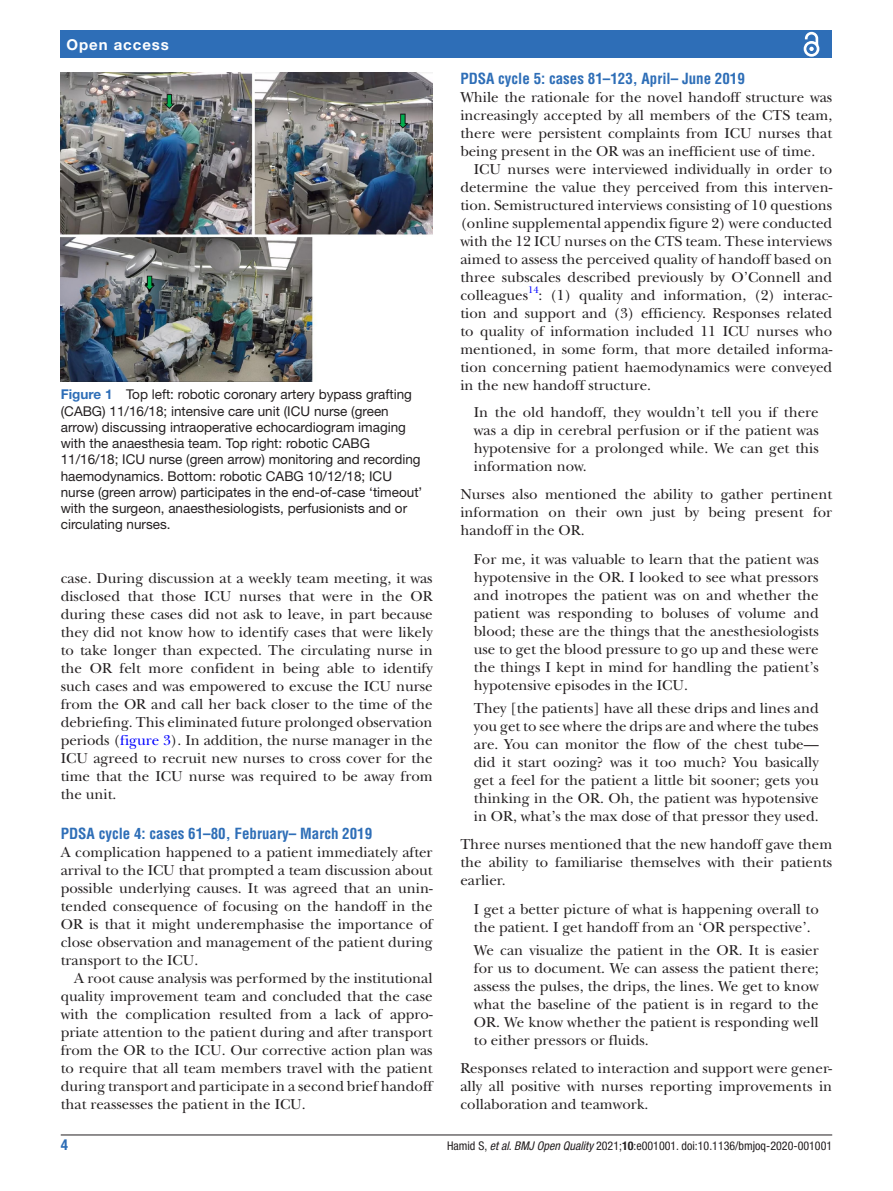
<style>
.page{position:relative;width:893px;height:1191px;background:#fff}
.page>*{position:absolute;margin:0;border:0;box-sizing:border-box;transform-origin:0 0}
.t1{font:15px/18px "New Baskerville";color:#231f20;text-align:justify}
.t2{font:700 condensed 15px "Helvetica LT Std";color:#2e6eb7}
.t3{font:700 15px "Helvetica Neue LT Std";letter-spacing:.065em;color:#fff}
.t4{font:700 condensed 15px "Helvetica Neue LT Std";color:#2e6eb7}
.t5{font:13.5px/16.2px "Helvetica Neue LT Std";color:#231f20}
.t6{font:condensed 12px "Helvetica Neue LT Std";color:#231f20}
.s1{font-weight:700;color:#2e6eb7}
.s2{color:#00f}
.s3{font-style:italic}
.s4{font-weight:700}
</style>
<div class="page">
<hr style="left:61px;top:1134px;width:771px;height:1px;background:#231f20">
<div style="left:61px;top:31px;width:771px;height:27px;background:#2e6eb7"></div>
<svg style="left:803px;top:31px;width:17px;height:26px"></svg>
<img style="left:61px;top:73px;width:372px;height:309px">
<p class="t3" style="left:66px;top:35px;width:104px">Open access</p>
<p class="t5" style="left:61px;top:386px;width:363px"><span class="s1">Figure 1</span> Top left: robotic coronary artery bypass grafting (CABG) 11/16/18; intensive care unit (ICU nurse (green arrow) discussing intraoperative echocardiogram imaging with the anaesthesia team. Top right: robotic CABG 11/16/18; ICU nurse (green arrow) monitoring and recording haemodynamics. Bottom: robotic CABG 10/12/18; ICU nurse (green arrow) participates in the end-of-case ‘timeout’ with the surgeon, anaesthesiologists, perfusionists and or circulating nurses.</p>
<p class="t1" style="left:61px;top:569px;width:373px">case. During discussion at a weekly team meeting, it was disclosed that those ICU nurses that were in the OR during these cases did not ask to leave, in part because they did not know how to identify cases that were likely to take longer than expected. The circulating nurse in the OR felt more confident in being able to identify such cases and was empowered to excuse the ICU nurse from the OR and call her back closer to the time of the debriefing. This eliminated future prolonged observation periods (<span class="s2">figure 3</span>). In addition, the nurse manager in the ICU agreed to recruit new nurses to cross cover for the time that the ICU nurse was required to be away from the unit.</p>
<p class="t2" style="left:61px;top:823px;width:313px">PDSA cycle 4: cases 61–80, February– March 2019</p>
<p class="t1" style="left:61px;top:843px;width:373px">A complication happened to a patient immediately after arrival to the ICU that prompted a team discussion about possible underlying causes. It was agreed that an unin&shy;tended consequence of focusing on the handoff in the OR is that it might underemphasise the importance of close observation and management of the patient during transport to the ICU.</p>
<p class="t1" style="left:61px;top:969px;width:373px;text-indent:14px">A root cause analysis was performed by the institutional quality improvement team and concluded that the case with the complication resulted from a lack of appro&shy;priate attention to the patient during and after transport from the OR to the ICU. Our corrective action plan was to require that all team members travel with the patient during transport and participate in a second brief handoff that reassesses the patient in the ICU.</p>
<p class="t2" style="left:460px;top:69px;width:286px">PDSA cycle 5: cases 81–123, April– June 2019</p>
<p class="t1" style="left:460px;top:88px;width:373px">While the rationale for the novel handoff structure was increasingly accepted by all members of the CTS team, there were persistent complaints from ICU nurses that being present in the OR was an inefficient use of time.</p>
<p class="t1" style="left:460px;top:160px;width:373px;text-indent:13px">ICU nurses were interviewed individually in order to determine the value they perceived from this interven&shy;tion. Semistructured interviews consisting of 10 questions (online supplemental appendix figure 2) were conducted with the 12 ICU nurses on the CTS team. These interviews aimed to assess the perceived quality of handoff based on three subscales described previously by O’Connell and colleagues<sup>14</sup>: (1) quality and information, (2) interac&shy;tion and support and (3) efficiency. Responses related to quality of information included 11 ICU nurses who mentioned, in some form, that more detailed informa&shy;tion concerning patient haemodynamics were conveyed in the new handoff structure.</p>
<p class="t1" style="left:474px;top:403px;width:346px">In the old handoff, they wouldn’t tell you if there was a dip in cerebral perfusion or if the patient was hypotensive for a prolonged while. We can get this information now.</p>
<p class="t1" style="left:460px;top:485px;width:373px">Nurses also mentioned the ability to gather pertinent information on their own just by being present for handoff in the OR.</p>
<p class="t1" style="left:474px;top:550px;width:346px">For me, it was valuable to learn that the patient was hypotensive in the OR. I looked to see what pressors and inotropes the patient was on and whether the patient was responding to boluses of volume and blood; these are the things that the anesthesiologists use to get the blood pressure to go up and these were the things I kept in mind for handling the patient’s hypotensive episodes in the ICU.</p>
<p class="t1" style="left:474px;top:699px;width:346px">They [the patients] have all these drips and lines and you get to see where the drips are and where the tubes are. You can monitor the flow of the chest tube— did it start oozing? was it too much? You basically get a feel for the patient a little bit sooner; gets you thinking in the OR. Oh, the patient was hypotensive in OR, what’s the max dose of that pressor they used.</p>
<p class="t1" style="left:460px;top:835px;width:373px">Three nurses mentioned that the new handoff gave them the ability to familiarise themselves with their patients earlier.</p>
<p class="t1" style="left:474px;top:900px;width:346px">I get a better picture of what is happening overall to the patient. I get handoff from an ‘OR perspective’.</p>
<p class="t1" style="left:474px;top:940px;width:346px">We can visualize the patient in the OR. It is easier for us to document. We can assess the patient there; assess the pulses, the drips, the lines. We get to know what the baseline of the patient is in regard to the OR. We know whether the patient is responding well to either pressors or fluids.</p>
<p class="t1" style="left:460px;top:1059px;width:373px">Responses related to interaction and support were gener&shy;ally all positive with nurses reporting improvements in collaboration and teamwork.</p>
<p class="t4" style="left:61px;top:1135px;width:9px">4</p>
<p class="t6" style="left:447px;top:1138px;width:387px">Hamid S, <span class="s3">et al</span>. <span class="s3">BMJ Open Quality</span> 2021;<span class="s4">10</span>:e001001. doi:10.1136/bmjoq-2020-001001</p>
</div>
